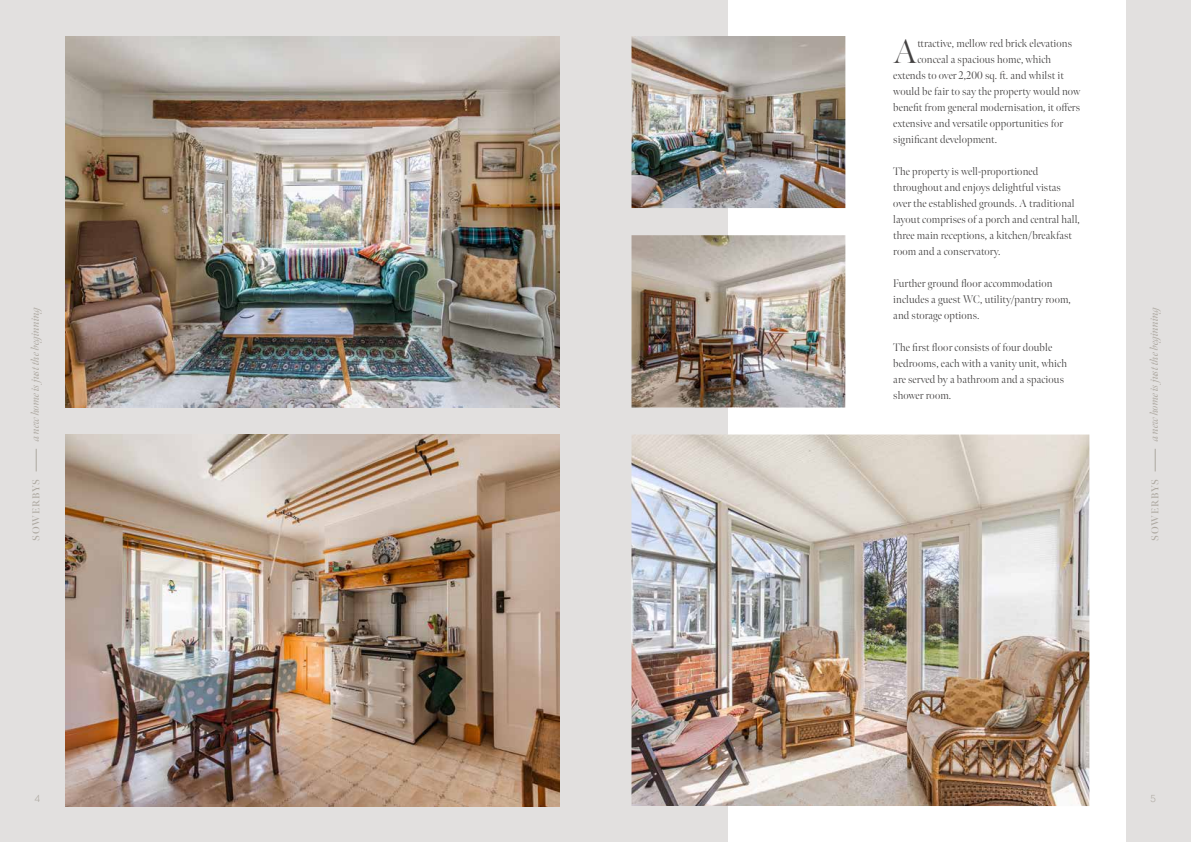
<style>
.page{position:relative;width:1191px;height:842px;background:#fff}
.page>*{position:absolute;margin:0;border:0;box-sizing:border-box;transform-origin:0 0}
.t1{font:300 34px "Meno Banner";color:#434141}
.t2{font:300 11px/16px "Meno Banner";letter-spacing:.01em;color:#434141}
.t3{font:italic 11px "Meno Banner";letter-spacing:-.01em;color:#ada8a0}
.t4{font:600 10px "Meno Banner";letter-spacing:.08em;color:#ada8a0}
.t5{font:300 10px "Quasimoda";color:#ada8a0}
</style>
<div class="page">
<div style="left:0;top:0;width:595px;height:842px;background:#e2e0df"></div>
<div style="left:595px;top:0;width:596px;height:842px;background:#e2e0df"></div>
<svg style="left:36px;top:449px;width:1px;height:22px"></svg>
<svg style="left:1155px;top:449px;width:1px;height:22px"></svg>
<div style="left:728px;top:0;width:397px;height:842px;background:#fff"></div>
<img style="left:631px;top:235px;width:214px;height:172px">
<img style="left:631px;top:36px;width:214px;height:172px">
<img style="left:631px;top:434px;width:458px;height:372px">
<img style="left:66px;top:36px;width:493px;height:371px">
<img style="left:66px;top:434px;width:493px;height:372px">
<h1 class="t1" style="left:893px;top:30px;width:25px">A</h1>
<p class="t2" style="left:917px;top:35px;width:156px">ttractive, mellow red brick elevations</p>
<p class="t2" style="left:917px;top:51px;width:135px">conceal a spacious home, which</p>
<p class="t2" style="left:893px;top:67px;width:172px">extends to over 2,200 sq. ft. and whilst it</p>
<p class="t2" style="left:893px;top:83px;width:189px">would be fair to say the property would now</p>
<p class="t2" style="left:893px;top:99px;width:188px">benefit from general modernisation, it offers</p>
<p class="t2" style="left:893px;top:115px;width:171px">extensive and versatile opportunities for</p>
<p class="t2" style="left:893px;top:131px;width:105px">significant development.</p>
<p class="t2" style="left:893px;top:163px;width:188px">The property is well-proportioned throughout and enjoys delightful vistas over the established grounds. A traditional layout comprises of a porch and central hall, three main receptions, a kitchen/breakfast room and a conservatory.</p>
<p class="t2" style="left:893px;top:275px;width:179px">Further ground floor accommodation includes a guest WC, utility/pantry room, and storage options.</p>
<p class="t2" style="left:893px;top:339px;width:175px">The first floor consists of four double bedrooms, each with a vanity unit, which are served by a bathroom and a spacious shower room.</p>
<p class="t3" style="left:29px;top:441px;width:138px;rotate:-90deg">a new home is just the beginning</p>
<p class="t3" style="left:1147px;top:441px;width:138px;rotate:-90deg">a new home is just the beginning</p>
<p class="t4" style="left:30px;top:541px;width:63px;rotate:-90deg">SOWERBYS</p>
<p class="t4" style="left:1149px;top:541px;width:63px;rotate:-90deg">SOWERBYS</p>
<p class="t5" style="left:35px;top:791px;width:7px">4</p>
<p class="t5" style="left:1150px;top:791px;width:7px">5</p>
</div>
